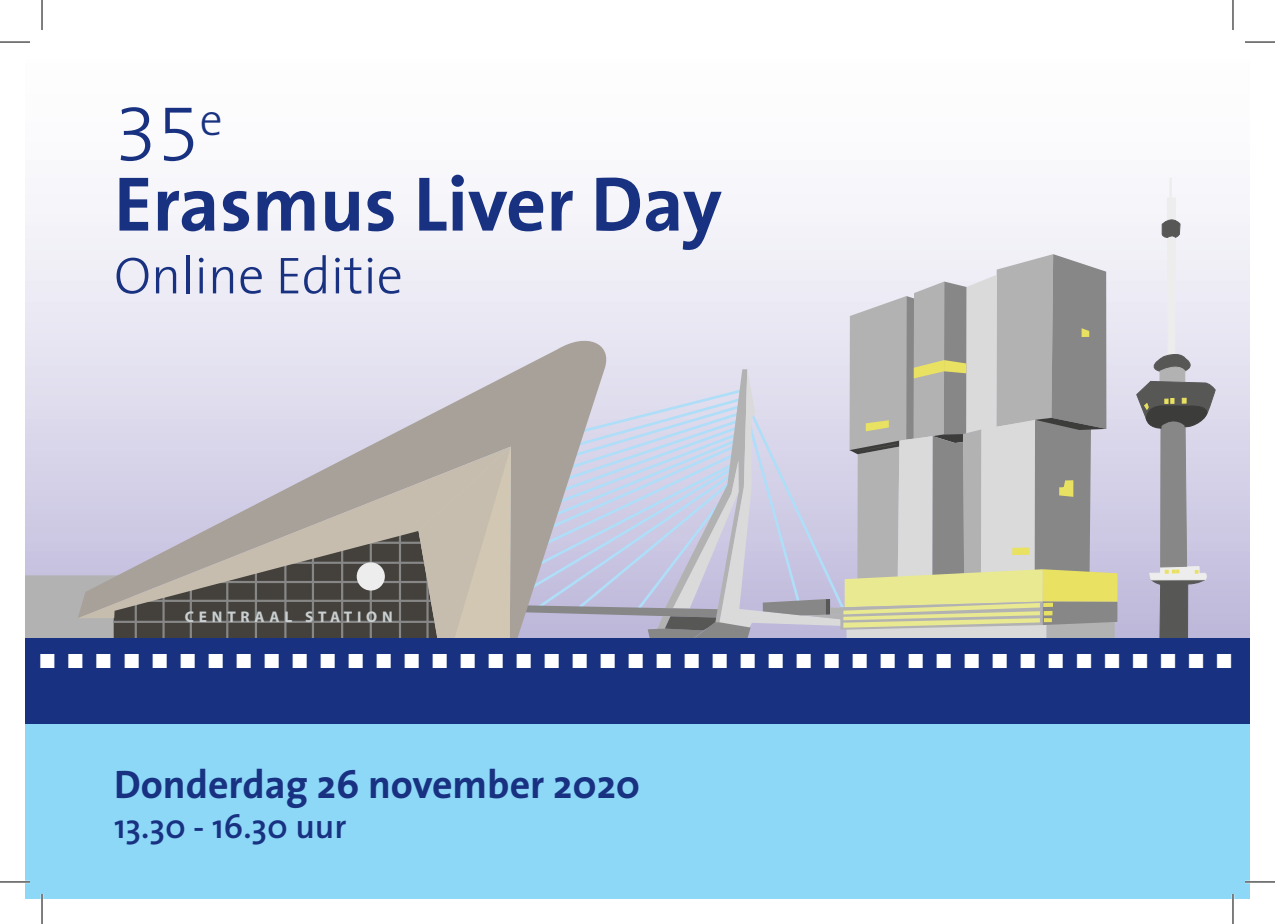
<style>
.page{position:relative;width:1275px;height:924px;background:#fff}
.page>*{position:absolute;margin:0;border:0;box-sizing:border-box;transform-origin:0 0}
.t1{font:700 78px/70px "The Sans";color:#183181}
.t2{font:300 52.2px "The Sans";color:#183181}
.t3{font:700 40px "The Sans";color:#183181}
.t4{font:600 34px "The Sans";color:#183181}
.t5{font:700 15.4px "Myriad Pro";letter-spacing:.31em;color:#cad0d1}
.t6{font:14px "Erasmus Block";color:#fff}
.s1{font-family:"The Sans Light Expert";font-weight:400}
</style>
<div class="page">
<svg style="left:25px;top:215px;width:1225px;height:422px"></svg>
<svg style="left:1136px;top:178px;width:79px;height:459px"></svg>
<svg style="left:25px;top:254px;width:1092px;height:383px;background:#cbcad0"></svg>
<svg style="left:78px;top:446px;width:433px;height:172px;background:#aca6a7"></svg>
<div style="left:357px;top:562px;width:28px;height:28px;background:#ededed;border-radius:50%"></div>
<div style="left:25px;top:637px;width:1225px;height:87px;background:#183181"></div>
<div style="left:25px;top:724px;width:1225px;height:174px;background:#8dd7f7"></div>
<hr style="left:0;top:880px;width:30px;height:2px;background:#fff">
<hr style="left:1245px;top:880px;width:30px;height:2px;background:#fff">
<hr style="left:41px;top:893px;width:2px;height:30px;background:#fff">
<hr style="left:1231px;top:893px;width:3px;height:30px;background:#fff">
<hr style="left:0;top:42px;width:30px;height:1px;background:#000">
<hr style="left:1245px;top:42px;width:30px;height:1px;background:#000">
<hr style="left:0;top:881px;width:30px;height:1px;background:#000">
<hr style="left:1245px;top:881px;width:30px;height:1px;background:#000">
<hr style="left:42px;top:0;width:1px;height:30px;background:#000">
<hr style="left:42px;top:893px;width:1px;height:30px;background:#000">
<hr style="left:1232px;top:0;width:1px;height:30px;background:#000">
<hr style="left:1232px;top:893px;width:1px;height:30px;background:#000">
<p class="t1" style="left:114px;top:100px;width:609px"><span class="s1">35</span><sup>e<br></sup>Erasmus Liver Day</p>
<p class="t2" style="left:114px;top:242px;width:290px">Online Editie</p>
<p class="t5" style="left:185px;top:606px;width:209px">CENTRAAL STATION</p>
<p class="t6" style="left:41px;top:654px;width:1191px">A A A A A A A A A A A A A A A A A A A A A A A A A A A A A A A A A A A A A A A A A A A</p>
<p class="t3" style="left:114px;top:758px;width:528px">Donderdag 26 november 2020</p>
<p class="t4" style="left:114px;top:804px;width:234px">13.30 - 16.30 uur</p>
</div>
